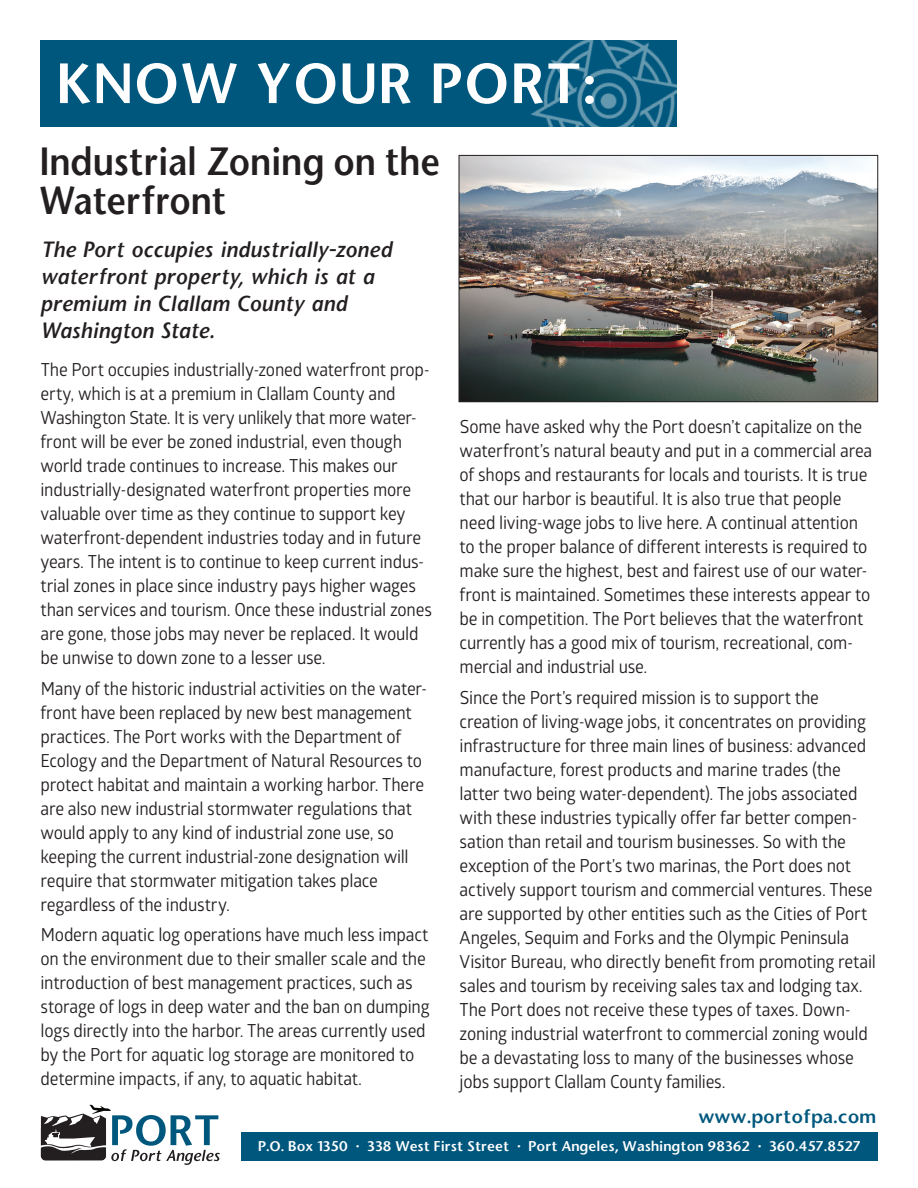
<style>
.page{position:relative;width:918px;height:1188px;background:#fff}
.page>*{position:absolute;margin:0;border:0;box-sizing:border-box;transform-origin:0 0}
.t1{font:54px "Stone Sans Semi Boold";letter-spacing:.025em;color:#fff}
.t2{font:37.5px/39px "Stone Sans Semi Boold";letter-spacing:-.005em;color:#231f20;scale:.9 1}
.t3{font:italic 21px/27px "Stone Sans Semi Boold";letter-spacing:.005em;color:#231f20;scale:.95 1}
.t4{font:18px/24px "Glober";letter-spacing:-.015em;color:#231f20;scale:.95 1}
.t5{font:18px "Stone Sans Semi Boold";color:#00577d}
.t6{font:13.5px "Stone Sans Semi Boold";color:#fff}
</style>
<div class="page">
<div style="left:40px;top:40px;width:637px;height:87px;background:#00577d"></div>
<img style="left:517px;top:40px;width:188px;height:115px">
<svg style="left:40px;top:1105px;width:180px;height:60px"></svg>
<div style="left:241px;top:1132px;width:637px;height:29px;background:#00577d"></div>
<img style="left:461px;top:157px;width:415px;height:243px">
<div style="left:459px;top:155px;width:419px;height:247px;border:1px solid #231f20"></div>
<p class="t1" style="left:57px;top:49px;width:542px">KNOW YOUR PORT:</p>
<p class="t2" style="left:39px;top:142px;width:447px">Industrial Zoning on the<br>Waterfront</p>
<p class="t3" style="left:40px;top:236px;width:371px">The Port occupies industrially-zoned waterfront property, which is at a premium in Clallam County and<br>Washington State.</p>
<p class="t4" style="left:40px;top:357px;width:414px">The Port occupies industrially-zoned waterfront prop&shy;erty, which is at a premium in Clallam County and Washington State. It is very unlikely that more water&shy;front will be ever be zoned industrial, even though world trade continues to increase. This makes our industrially-designated waterfront properties more valuable over time as they continue to support key waterfront-dependent industries today and in future years. The intent is to continue to keep current indus&shy;trial zones in place since industry pays higher wages than services and tourism. Once these industrial zones are gone, those jobs may never be replaced. It would be unwise to down zone to a lesser use.</p>
<p class="t4" style="left:40px;top:675px;width:408px">Many of the historic industrial activities on the water&shy;front have been replaced by new best management practices. The Port works with the Department of Ecology and the Department of Natural Resources to protect habitat and maintain a working harbor. There are also new industrial stormwater regulations that would apply to any kind of industrial zone use, so keeping the current industrial-zone designation will require that stormwater mitigation takes place regardless of the industry.</p>
<p class="t4" style="left:40px;top:922px;width:411px">Modern aquatic log operations have much less impact on the environment due to their smaller scale and the introduction of best management practices, such as storage of logs in deep water and the ban on dumping logs directly into the harbor. The areas currently used by the Port for aquatic log storage are monitored to determine impacts, if any, to aquatic habitat.</p>
<p class="t4" style="left:460px;top:414px;width:436px">Some have asked why the Port doesn’t capitalize on the waterfront’s natural beauty and put in a commercial area of shops and restaurants for locals and tourists. It is true that our harbor is beautiful. It is also true that people need living-wage jobs to live here. A continual attention to the proper balance of different interests is required to make sure the highest, best and fairest use of our water&shy;front is maintained. Sometimes these interests appear to be in competition. The Port believes that the waterfront currently has a good mix of tourism, recreational, com&shy;mercial and industrial use.</p>
<p class="t4" style="left:460px;top:685px;width:440px">Since the Port’s required mission is to support the creation of living-wage jobs, it concentrates on providing infrastructure for three main lines of business: advanced manufacture, forest products and marine trades (the latter two being water-dependent). The jobs associated with these industries typically offer far better compen&shy;sation than retail and tourism businesses. So with the exception of the Port’s two marinas, the Port does not actively support tourism and commercial ventures. These are supported by other entities such as the Cities of Port Angeles, Sequim and Forks and the Olympic Peninsula Visitor Bureau, who directly benefit from promoting retail sales and tourism by receiving sales tax and lodging tax.<br>The Port does not receive these types of taxes. Down&shy;zoning industrial waterfront to commercial zoning would be a devastating loss to many of the businesses whose jobs support Clallam County families.</p>
<p class="t5" style="left:698px;top:1105px;width:179px">www.portofpa.com</p>
<p class="t6" style="left:258px;top:1137px;width:604px">P.O. Box 1350 • 338 West First Street • Port Angeles, Washington 98362 • 360.457.8527</p>
</div>
